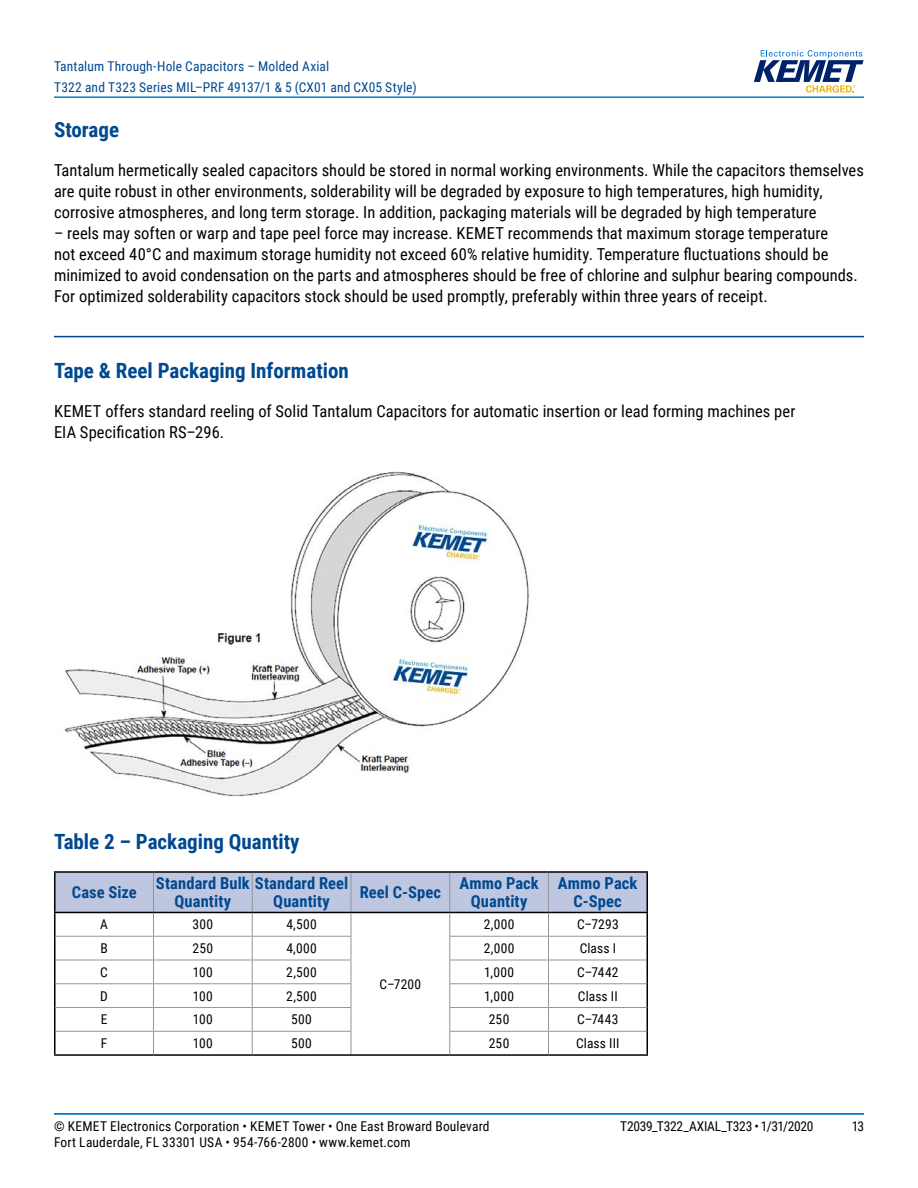
<style>
.page{position:relative;width:918px;height:1188px;background:#fff}
.page>*{position:absolute;margin:0;border:0;box-sizing:border-box;transform-origin:0 0}
.t1{font:700 21px "Roboto Condensed";color:#004990}
.t2{font:16.5px/21px "Roboto Condensed";letter-spacing:.005em;color:#000}
.t3{font:700 16.5px/18px "Roboto Condensed";letter-spacing:.005em;color:#004990;text-align:center}
.t4{font:13.5px "Roboto Condensed";letter-spacing:.015em;color:#000}
.t5{font:13.5px/21px "Roboto Condensed";letter-spacing:.01em;color:#004990}
.t6{font:13.5px "Roboto Condensed";letter-spacing:-.02em;color:#000}
</style>
<div class="page">
<hr style="left:54px;top:1113px;width:810px;height:2px;background:#007dc3">
<hr style="left:54px;top:96px;width:810px;height:2px;background:#007dc3">
<svg style="left:754px;top:50px;width:110px;height:43px"></svg>
<hr style="left:54px;top:336px;width:810px;height:1px;background:#004990">
<img style="left:64px;top:471px;width:465px;height:326px">
<hr style="left:54px;top:912px;width:99px;height:1px;background:#000">
<hr style="left:549px;top:912px;width:99px;height:1px;background:#000">
<svg style="left:56px;top:872px;width:590px;height:182px"></svg>
<hr style="left:54px;top:871px;width:99px;height:2px;background:#000">
<hr style="left:54px;top:873px;width:2px;height:39px;background:#000">
<hr style="left:153px;top:871px;width:99px;height:2px;background:#000">
<hr style="left:252px;top:871px;width:99px;height:2px;background:#000">
<hr style="left:351px;top:871px;width:99px;height:2px;background:#000">
<hr style="left:450px;top:871px;width:98px;height:2px;background:#000">
<hr style="left:549px;top:871px;width:99px;height:2px;background:#000">
<hr style="left:646px;top:873px;width:2px;height:39px;background:#000">
<hr style="left:54px;top:913px;width:2px;height:23px;background:#000">
<hr style="left:351px;top:1054px;width:99px;height:2px;background:#000">
<hr style="left:646px;top:913px;width:2px;height:23px;background:#000">
<hr style="left:54px;top:936px;width:2px;height:24px;background:#000">
<hr style="left:646px;top:936px;width:2px;height:24px;background:#000">
<hr style="left:54px;top:960px;width:2px;height:24px;background:#000">
<hr style="left:646px;top:960px;width:2px;height:24px;background:#000">
<hr style="left:54px;top:984px;width:2px;height:24px;background:#000">
<hr style="left:646px;top:984px;width:2px;height:24px;background:#000">
<hr style="left:54px;top:1008px;width:2px;height:23px;background:#000">
<hr style="left:646px;top:1008px;width:2px;height:23px;background:#000">
<hr style="left:54px;top:1031px;width:2px;height:23px;background:#000">
<hr style="left:54px;top:1054px;width:99px;height:2px;background:#000">
<hr style="left:153px;top:1054px;width:99px;height:2px;background:#000">
<hr style="left:252px;top:1054px;width:99px;height:2px;background:#000">
<hr style="left:646px;top:1031px;width:2px;height:23px;background:#000">
<hr style="left:450px;top:1054px;width:98px;height:2px;background:#000">
<hr style="left:549px;top:1054px;width:99px;height:2px;background:#000">
<p class="t5" style="left:54px;top:55px;width:364px">Tantalum Through-Hole Capacitors – Molded Axial<br>T322 and T323 Series MIL–PRF 49137/1 &amp; 5 (CX01 and CX05 Style)</p>
<p class="t1" style="left:54px;top:115px;width:67px">Storage</p>
<p class="t2" style="left:54px;top:159px;width:811px">Tantalum hermetically sealed capacitors should be stored in normal working environments. While the capacitors themselves are quite robust in other environments, solderability will be degraded by exposure to high temperatures, high humidity, corrosive atmospheres, and long term storage. In addition, packaging materials will be degraded by high temperature</p>
<p class="t2" style="left:54px;top:222px;width:805px">– reels may soften or warp and tape peel force may increase. KEMET recommends that maximum storage temperature<br>not exceed 40°C and maximum storage humidity not exceed 60% relative humidity. Temperature fluctuations should be minimized to avoid condensation on the parts and atmospheres should be free of chlorine and sulphur bearing compounds.<br>For optimized solderability capacitors stock should be used promptly, preferably within three years of receipt.</p>
<p class="t1" style="left:54px;top:356px;width:296px">Tape &amp; Reel Packaging Information</p>
<p class="t2" style="left:54px;top:400px;width:743px">KEMET offers standard reeling of Solid Tantalum Capacitors for automatic insertion or lead forming machines per<br>EIA Specification RS–296.</p>
<p class="t1" style="left:54px;top:827px;width:247px">Table 2 – Packaging Quantity</p>
<p class="t3" style="left:72px;top:883px;width:66px">Case Size</p>
<p class="t3" style="left:175px;top:874px;width:175px;text-align:left;text-indent:-19px">Standard Bulk Standard Reel<br>Quantity</p>
<p class="t3" style="left:273px;top:892px;width:58px">Quantity</p>
<p class="t4" style="left:100px;top:915px;width:9px">A</p>
<p class="t4" style="left:193px;top:915px;width:22px">300</p>
<p class="t4" style="left:286px;top:915px;width:32px">4,500</p>
<p class="t3" style="left:360px;top:883px;width:83px">Reel C-Spec</p>
<p class="t3" style="left:459px;top:874px;width:81px">Ammo Pack<br>Quantity</p>
<p class="t3" style="left:558px;top:874px;width:81px">Ammo Pack<br>C-Spec</p>
<p class="t4" style="left:484px;top:915px;width:32px">2,000</p>
<p class="t4" style="left:577px;top:915px;width:43px">C–7293</p>
<p class="t4" style="left:100px;top:939px;width:9px">B</p>
<p class="t4" style="left:193px;top:939px;width:22px">250</p>
<p class="t4" style="left:286px;top:939px;width:32px">4,000</p>
<p class="t4" style="left:484px;top:939px;width:32px">2,000</p>
<p class="t4" style="left:580px;top:939px;width:38px">Class I</p>
<p class="t4" style="left:100px;top:963px;width:9px">C</p>
<p class="t4" style="left:193px;top:963px;width:21px">100</p>
<p class="t4" style="left:286px;top:963px;width:32px">2,500</p>
<p class="t4" style="left:484px;top:963px;width:31px">1,000</p>
<p class="t4" style="left:577px;top:963px;width:43px">C–7442</p>
<p class="t4" style="left:100px;top:986px;width:9px">D</p>
<p class="t4" style="left:193px;top:986px;width:21px">100</p>
<p class="t4" style="left:286px;top:986px;width:32px">2,500</p>
<p class="t4" style="left:484px;top:986px;width:31px">1,000</p>
<p class="t4" style="left:578px;top:986px;width:41px">Class II</p>
<p class="t4" style="left:101px;top:1010px;width:8px">E</p>
<p class="t4" style="left:193px;top:1010px;width:21px">100</p>
<p class="t4" style="left:291px;top:1010px;width:22px">500</p>
<p class="t4" style="left:489px;top:1010px;width:22px">250</p>
<p class="t4" style="left:577px;top:1010px;width:43px">C–7443</p>
<p class="t4" style="left:101px;top:1034px;width:8px">F</p>
<p class="t4" style="left:193px;top:1034px;width:21px">100</p>
<p class="t4" style="left:291px;top:1034px;width:22px">500</p>
<p class="t4" style="left:489px;top:1034px;width:22px">250</p>
<p class="t4" style="left:576px;top:1034px;width:45px">Class III</p>
<p class="t4" style="left:380px;top:975px;width:43px">C–7200</p>
<p class="t4" style="left:54px;top:1116px;width:437px">© KEMET Electronics Corporation • KEMET Tower • One East Broward Boulevard</p>
<p class="t6" style="left:620px;top:1116px;width:195px">T2039_T322_AXIAL_T323 • 1/31/2020</p>
<p class="t4" style="left:54px;top:1133px;width:358px">Fort Lauderdale, FL 33301 USA • 954-766-2800 • www.kemet.com</p>
<p class="t4" style="left:852px;top:1116px;width:14px">13</p>
</div>
